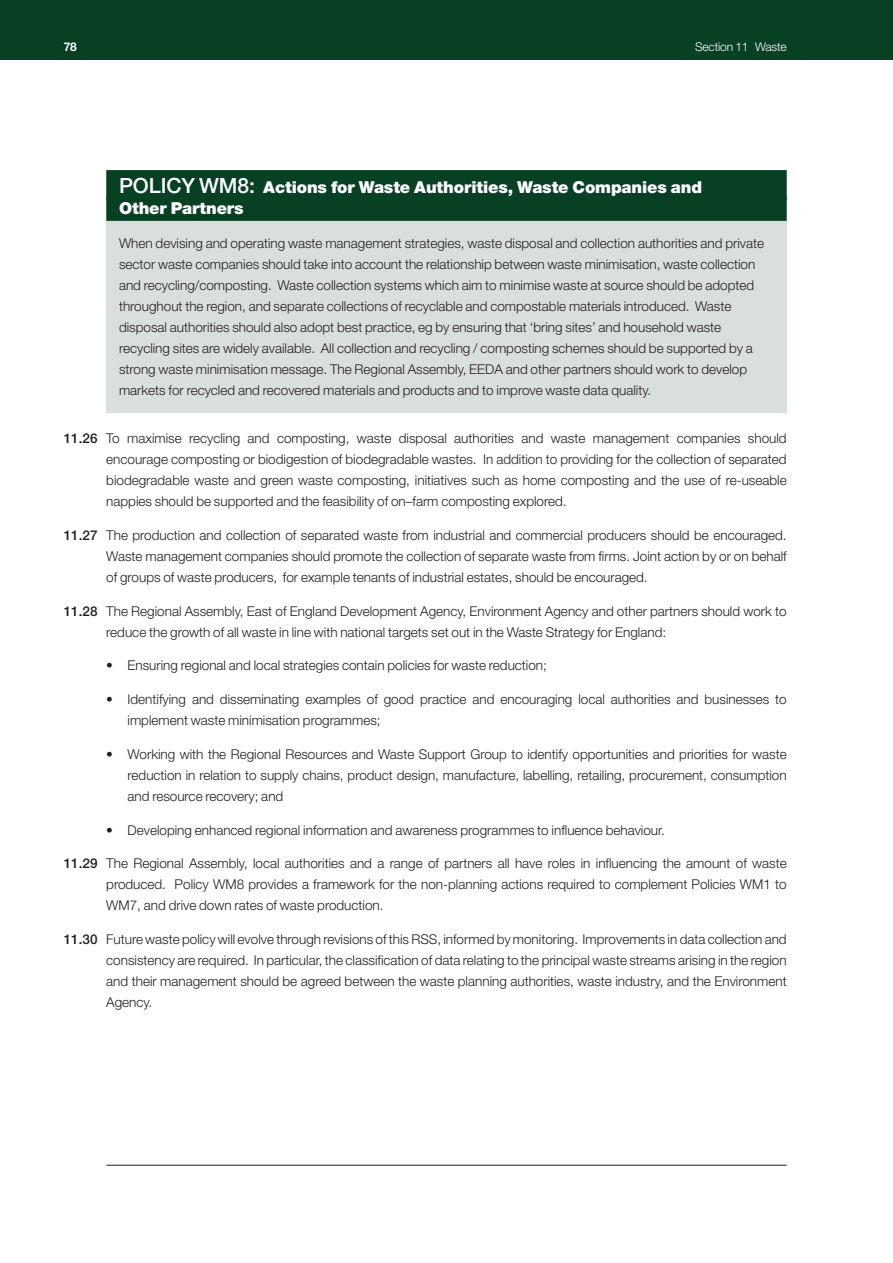
<style>
.page{position:relative;width:893px;height:1263px;background:#fff}
.page>*{position:absolute;margin:0;border:0;box-sizing:border-box;transform-origin:0 0}
.t1{font:900 16.5px/21px "Helvetica Neue";letter-spacing:-.005em;color:#fff}
.t2{font:300 13.5px/21px "Helvetica Neue";color:#231f20;text-align:justify}
.t3{font:300 12px "Helvetica Neue";letter-spacing:-.01em;color:#fff}
.t4{font:700 12px "Helvetica Neue";color:#fff}
.s1{font-weight:500;font-size:21px}
.s2{font-weight:500}
</style>
<div class="page">
<div style="left:0;top:0;width:893px;height:60px;background:#084024"></div>
<div style="left:106px;top:170px;width:681px;height:242px;background:#d9e0db"></div>
<div style="left:106px;top:170px;width:681px;height:30px;background:#084024"></div>
<div style="left:106px;top:197px;width:681px;height:24px;background:#084024"></div>
<hr style="left:106px;top:1165px;width:681px;height:1px;background:#231f20">
<p class="t4" style="left:64px;top:43px;width:15px">78</p>
<p class="t3" style="left:695px;top:43px;width:93px">Section 11 Waste</p>
<p class="t1" style="left:119px;top:178px;width:585px"><span class="s1">POLICY WM8:</span> Actions for Waste Authorities, Waste Companies and<br>Other Partners</p>
<p class="t2" style="left:119px;top:234px;width:647px;text-align:left">When devising and operating waste management strategies, waste disposal and collection authorities and private sector waste companies should take into account the relationship between waste minimisation, waste collection and recycling/composting. Waste collection systems which aim to minimise waste at source should be adopted throughout the region, and separate collections of recyclable and compostable materials introduced. Waste disposal authorities should also adopt best practice, eg by ensuring that ‘bring sites’ and household waste recycling sites are widely available. All collection and recycling / composting schemes should be supported by a strong waste minimisation message. The Regional Assembly, EEDA and other partners should work to develop markets for recycled and recovered materials and products and to improve waste data quality.</p>
<p class="t2" style="left:106px;top:429px;width:682px;text-indent:-43px"><span class="s2">11.26</span> To maximise recycling and composting, waste disposal authorities and waste management companies should encourage composting or biodigestion of biodegradable wastes. In addition to providing for the collection of separated biodegradable waste and green waste composting, initiatives such as home composting and the use of re-useable nappies should be supported and the feasibility of on–farm composting explored.</p>
<p class="t2" style="left:106px;top:526px;width:682px;text-indent:-43px"><span class="s2">11.27</span> The production and collection of separated waste from industrial and commercial producers should be encouraged.<br>Waste management companies should promote the collection of separate waste from firms. Joint action by or on behalf of groups of waste producers, for example tenants of industrial estates, should be encouraged.</p>
<p class="t2" style="left:106px;top:602px;width:682px;text-indent:-43px"><span class="s2">11.28</span> The Regional Assembly, East of England Development Agency, Environment Agency and other partners should work to reduce the growth of all waste in line with national targets set out in the Waste Strategy for England:</p>
<p class="t2" style="left:106px;top:656px;width:442px">• Ensuring regional and local strategies contain policies for waste reduction;</p>
<p class="t2" style="left:128px;top:690px;width:661px;text-indent:-21px">• Identifying and disseminating examples of good practice and encouraging local authorities and businesses to implement waste minimisation programmes;</p>
<p class="t2" style="left:128px;top:745px;width:661px;text-indent:-21px">• Working with the Regional Resources and Waste Support Group to identify opportunities and priorities for waste reduction in relation to supply chains, product design, manufacture, labelling, retailing, procurement, consumption and resource recovery; and</p>
<p class="t2" style="left:106px;top:821px;width:560px">• Developing enhanced regional information and awareness programmes to influence behaviour.</p>
<p class="t2" style="left:106px;top:854px;width:682px;text-indent:-43px"><span class="s2">11.29</span> The Regional Assembly, local authorities and a range of partners all have roles in influencing the amount of waste produced. Policy WM8 provides a framework for the non-planning actions required to complement Policies WM1 to WM7, and drive down rates of waste production.</p>
<p class="t2" style="left:106px;top:930px;width:682px;text-indent:-43px"><span class="s2">11.30</span> Future waste policy will evolve through revisions of this RSS, informed by monitoring. Improvements in data collection and consistency are required. In particular, the classification of data relating to the principal waste streams arising in the region and their management should be agreed between the waste planning authorities, waste industry, and the Environment Agency.</p>
</div>
